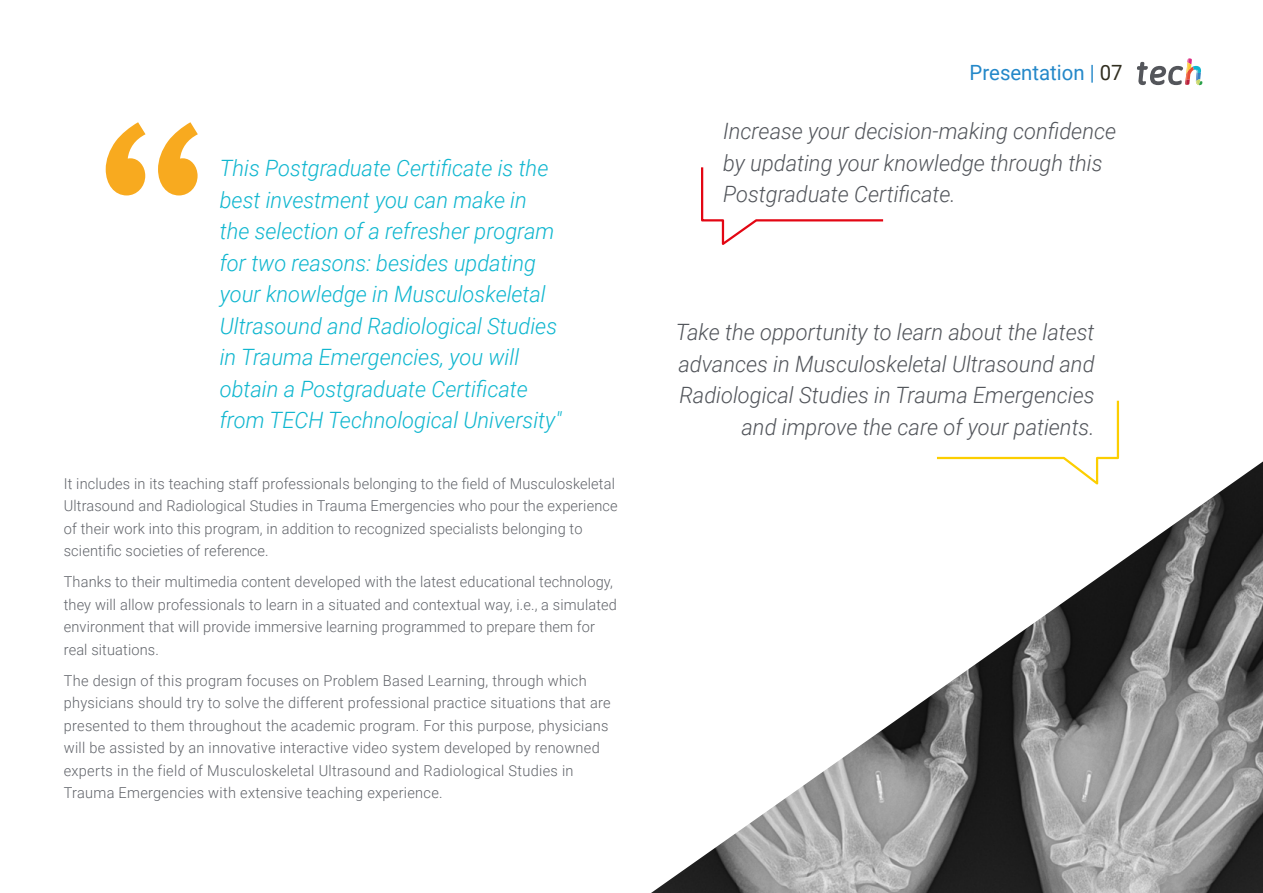
<style>
.page{position:relative;width:1263px;height:893px;background:#fff}
.page>*{position:absolute;margin:0;border:0;box-sizing:border-box;transform-origin:0 0}
.t1{font:italic 300 22.5px/31.5px "Roboto";color:#0fb6cf}
.t2{font:italic 300 22.5px/31.5px "Roboto";color:#52555b;text-align:right}
.t3{font:21px "Roboto";color:#2488c9}
.t4{font:300 15px/22.5px "Roboto";letter-spacing:.01em;color:#61646a}
.s1{color:#2588c9}
.s2{color:#312e20}
</style>
<div class="page">
<svg style="left:106px;top:122px;width:92px;height:73px"></svg>
<svg style="left:937px;top:400px;width:183px;height:61px"></svg>
<img style="left:651px;top:461px;width:612px;height:432px">
<svg style="left:701px;top:167px;width:183px;height:78px"></svg>
<svg style="left:1137px;top:58px;width:65px;height:28px"></svg>
<p class="t1" style="left:220px;top:152px;width:343px">This Postgraduate Certificate is the best investment you can make in the selection of a refresher program for two reasons: besides updating your knowledge in Musculoskeletal Ultrasound and Radiological Studies in Trauma Emergencies, you will obtain a Postgraduate Certificate from TECH Technological University"</p>
<p class="t4" style="left:64px;top:471px;width:555px">It includes in its teaching staff professionals belonging to the field of Musculoskeletal Ultrasound and Radiological Studies in Trauma Emergencies who pour the experience of their work into this program, in addition to recognized specialists belonging to scientific societies of reference.</p>
<p class="t4" style="left:64px;top:570px;width:555px">Thanks to their multimedia content developed with the latest educational technology, they will allow professionals to learn in a situated and contextual way, i.e., a simulated environment that will provide immersive learning programmed to prepare them for real situations.</p>
<p class="t4" style="left:64px;top:668px;width:548px">The design of this program focuses on Problem Based Learning, through which physicians should try to solve the different professional practice situations that are presented to them throughout the academic program. For this purpose, physicians will be assisted by an innovative interactive video system developed by renowned experts in the field of Musculoskeletal Ultrasound and Radiological Studies in Trauma Emergencies with extensive teaching experience.</p>
<h2 class="t3" style="left:970px;top:57px;width:155px">Presentation <span class="s1">|</span> <span class="s2">07</span></h2>
<h1 class="t2" style="left:723px;top:115px;width:394px;text-align:left">Increase your decision-making confidence by updating your knowledge through this<br>Postgraduate Certificate.</h1>
<h1 class="t2" style="left:676px;top:316px;width:420px">Take the opportunity to learn about the latest advances in Musculoskeletal Ultrasound and Radiological Studies in Trauma Emergencies and improve the care of your patients.</h1>
</div>
